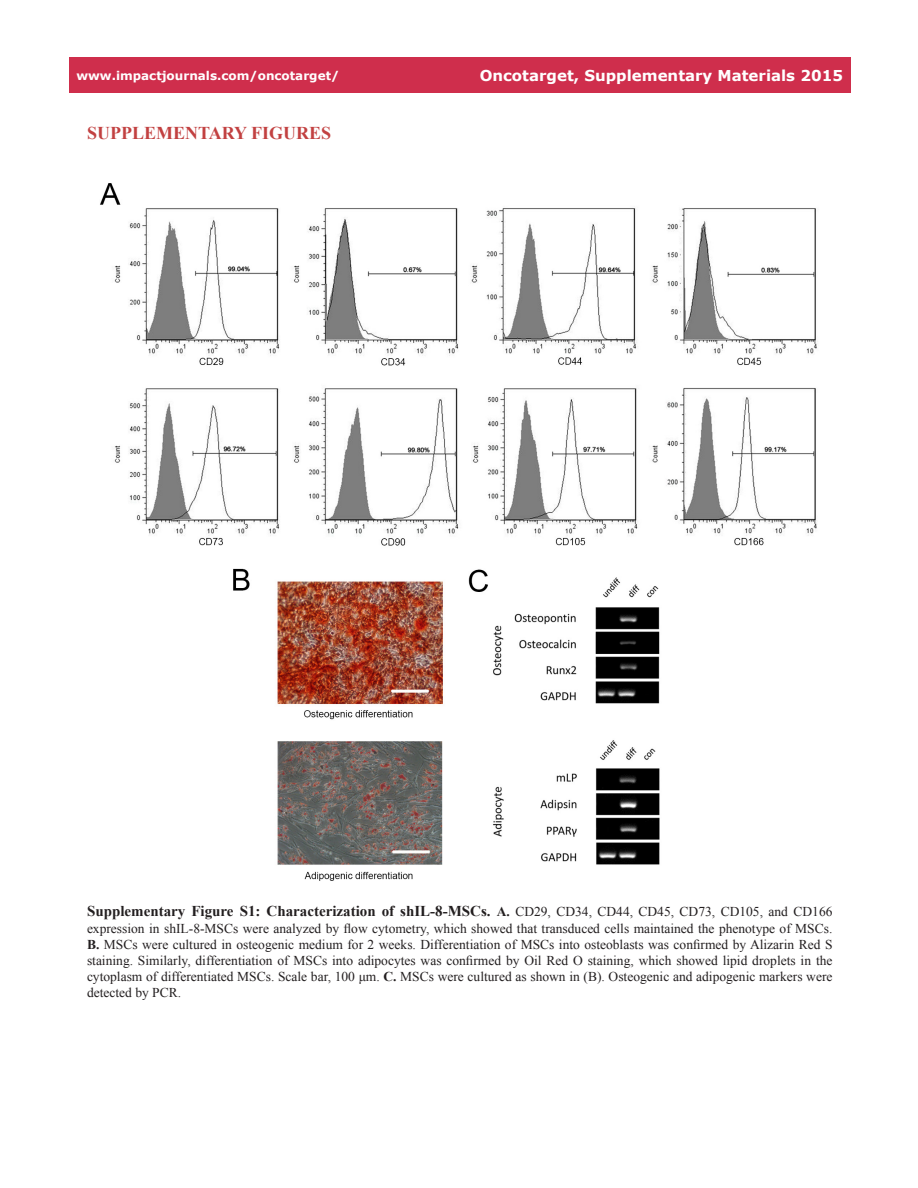
<style>
.page{position:relative;width:918px;height:1188px;background:#fff}
.page>*{position:absolute;margin:0;border:0;box-sizing:border-box;transform-origin:0 0}
.Heading{font:700 18px "Times New Roman";color:#c24141}
.FigureText{font:700 15px "Times New Roman";color:#231f20}
.t1{font:700 15px "Verdana";color:#fff}
.FigureText-2{font:13.5px/16.2px "Times New Roman";color:#231f20;text-align:justify}
.t2{font:700 12px "Verdana";color:#fff}
.s1{font-size:13.5px}
.s2{font-weight:400;font-size:13.5px}
.s3{font-weight:700}
</style>
<div class="page">
<div style="left:69px;top:57px;width:781px;height:36px;background:#cf2e4c"></div>
<img style="left:100px;top:183px;width:718px;height:698px">
<p class="t2" style="left:76px;top:67px;width:264px">www.impactjournals.com/oncotarget/</p>
<p class="t1" style="left:480px;top:66px;width:365px">Oncotarget, Supplementary Materials 2015</p>
<p class="Heading" style="left:87px;top:120px;width:245px">SUPPLEMENTARY FIGURES</p>
<p class="FigureText" style="left:87px;top:901px;width:747px">Supplementary Figure S1: Characterization of shIL-8-MSCs. <span class="s1">A.</span> <span class="s2">CD29, CD34, CD44, CD45, CD73, CD105, and CD166</span></p>
<p class="FigureText-2" style="left:87px;top:920px;width:747px">expression in shIL-8-MSCs were analyzed by flow cytometry, which showed that transduced cells maintained the phenotype of MSCs.<br><span class="s3">B.</span> MSCs were cultured in osteogenic medium for 2 weeks. Differentiation of MSCs into osteoblasts was confirmed by Alizarin Red S staining. Similarly, differentiation of MSCs into adipocytes was confirmed by Oil Red O staining, which showed lipid droplets in the cytoplasm of differentiated MSCs. Scale bar, 100 μm. <span class="s3">C.</span> MSCs were cultured as shown in (B). Osteogenic and adipogenic markers were detected by PCR.</p>
</div>
